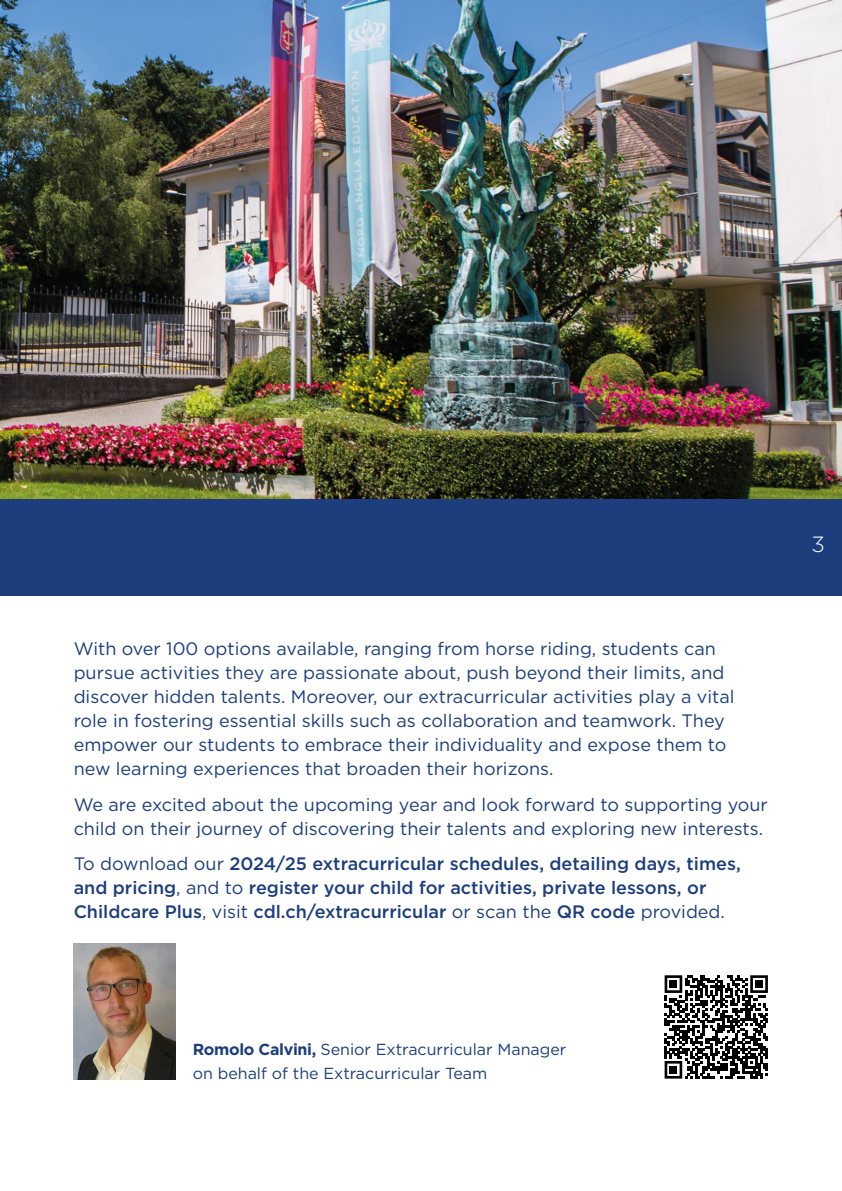
<style>
.page{position:relative;width:842px;height:1191px;background:#fff}
.page>*{position:absolute;margin:0;border:0;box-sizing:border-box;transform-origin:0 0}
.t1{font:300 22px "Gotham";color:#fff}
.t2{font:18px/24px "Gotham";color:#1c3e7d}
.t3{font:500 18px/24px "Gotham";color:#1c3e7d}
.t4{font:16px/24px "Gotham";color:#1c3e7d}
.s1{font-weight:400}
.s2{font-weight:700}
</style>
<div class="page">
<img style="left:0;top:0;width:842px;height:499px">
<div style="left:0;top:499px;width:842px;height:96px;background:#1c3e7d"></div>
<img style="left:74px;top:943px;width:102px;height:136px">
<svg style="left:665px;top:975px;width:103px;height:103px"></svg>
<div style="left:670px;top:980px;width:7px;height:8px;background:#000"></div>
<div style="left:755px;top:980px;width:8px;height:8px;background:#000"></div>
<div style="left:670px;top:1066px;width:7px;height:7px;background:#000"></div>
<p class="t2" style="left:74px;top:636px;width:662px">With over 100 options available, ranging from horse riding, students can pursue activities they are passionate about, push beyond their limits, and discover hidden talents. Moreover, our extracurricular activities play a vital role in fostering essential skills such as collaboration and teamwork. They empower our students to embrace their individuality and expose them to new learning experiences that broaden their horizons.</p>
<p class="t2" style="left:74px;top:792px;width:696px">We are excited about the upcoming year and look forward to supporting your child on their journey of discovering their talents and exploring new interests.</p>
<p class="t3" style="left:74px;top:851px;width:669px"><span class="s1">To download our</span> 2024/25 extracurricular schedules, detailing days, times, and pricing<span class="s1">, and to</span> register your child for activities, private lessons, or<br>Childcare Plus<span class="s1">, visit</span> cdl.ch/extracurricular <span class="s1">or scan the</span> QR code <span class="s1">provided.</span></p>
<p class="t1" style="left:811px;top:530px;width:15px">3</p>
<p class="t4" style="left:193px;top:1036px;width:375px"><span class="s2">Romolo Calvini,</span> Senior Extracurricular Manager on behalf of the Extracurricular Team</p>
</div>
